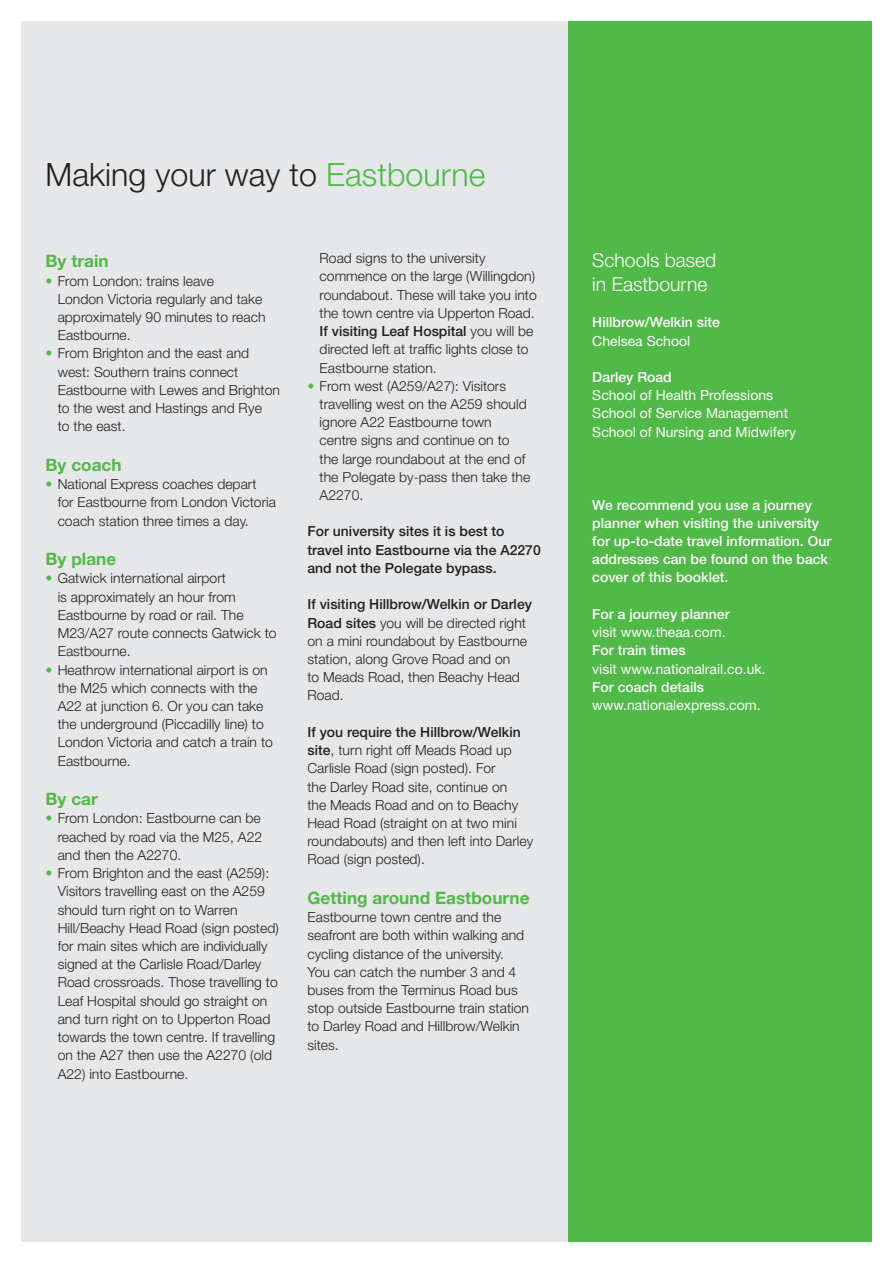
<style>
.page{position:relative;width:893px;height:1263px;background:#fff}
.page>*{position:absolute;margin:0;border:0;box-sizing:border-box;transform-origin:0 0}
.t1{font:300 32.1px "Helvetica Neue";color:#231f20}
.t2{font:300 19.35px/23.5px "Helvetica Neue";color:#fff}
.t3{font:700 17.1px "Helvetica Neue";color:#51b948}
.t4{font:300 13.95px/18.1px "Helvetica Neue";color:#231f20}
.t5{font:500 13.95px/18.1px "Helvetica Neue";color:#fff}
.t6{font:13.95px/18.1px "Helvetica Neue";color:#fff}
.t7{font:500 13.95px/18.1px "Helvetica Neue";color:#231f20}
.s1{color:#51b948}
.s2{font-weight:500}
</style>
<div class="page">
<div style="left:21px;top:21px;width:547px;height:1221px;background:#e6e7e9"></div>
<div style="left:568px;top:21px;width:304px;height:1221px;background:#51b948"></div>
<h1 class="t1" style="left:46px;top:155px;width:442px">Making your way to <span class="s1">Eastbourne</span></h1>
<p class="t3" style="left:46px;top:251px;width:65px">By train</p>
<p class="t4" style="left:58px;top:271px;width:209px;text-indent:-12px"><span class="s1">•</span> From London: trains leave<br>London Victoria regularly and take approximately 90 minutes to reach<br>Eastbourne.</p>
<p class="t4" style="left:58px;top:344px;width:224px;text-indent:-12px"><span class="s1">•</span> From Brighton and the east and west: Southern trains connect<br>Eastbourne with Lewes and Brighton to the west and Hastings and Rye<br>to the east.</p>
<p class="t3" style="left:46px;top:454px;width:78px">By coach</p>
<p class="t4" style="left:58px;top:475px;width:220px;text-indent:-12px"><span class="s1">•</span> National Express coaches depart<br>for Eastbourne from London Victoria coach station three times a day.</p>
<p class="t3" style="left:46px;top:548px;width:72px">By plane</p>
<p class="t4" style="left:58px;top:569px;width:220px;text-indent:-12px"><span class="s1">•</span> Gatwick international airport<br>is approximately an hour from<br>Eastbourne by road or rail. The<br>M23/A27 route connects Gatwick to<br>Eastbourne.</p>
<p class="t4" style="left:58px;top:660px;width:217px;text-indent:-12px"><span class="s1">•</span> Heathrow international airport is on the M25 which connects with the<br>A22 at junction 6. Or you can take the underground (Piccadilly line) to<br>London Victoria and catch a train to<br>Eastbourne.</p>
<p class="t3" style="left:46px;top:789px;width:54px">By car</p>
<p class="t4" style="left:58px;top:809px;width:206px;text-align:justify;text-indent:-12px"><span class="s1">•</span> From London: Eastbourne can be reached by road via the M25, A22 and then the A2270.</p>
<p class="t4" style="left:58px;top:864px;width:223px;text-indent:-12px"><span class="s1">•</span> From Brighton and the east (A259):<br>Visitors travelling east on the A259 should turn right on to Warren Hill/Beachy Head Road (sign posted) for main sites which are individually signed at the Carlisle Road/Darley Road crossroads. Those travelling to Leaf Hospital should go straight on and turn right on to Upperton Road towards the town centre. If travelling on the A27 then use the A2270 (old A22) into Eastbourne.</p>
<p class="t4" style="left:320px;top:249px;width:219px">Road signs to the university commence on the large (Willingdon) roundabout. These will take you into the town centre via Upperton Road.<br><span class="s2">If visiting Leaf Hospital</span> you will be directed left at traffic lights close to Eastbourne station.</p>
<p class="t4" style="left:320px;top:376px;width:212px;text-indent:-12px"><span class="s1">•</span> From west (A259/A27): Visitors travelling west on the A259 should ignore A22 Eastbourne town centre signs and continue on to the large roundabout at the end of the Polegate by-pass then take the<br>A2270.</p>
<p class="t7" style="left:307px;top:522px;width:235px">For university sites it is best to travel into Eastbourne via the A2270 and not the Polegate bypass.</p>
<p class="t4" style="left:307px;top:595px;width:226px"><span class="s2">If visiting Hillbrow/Welkin or Darley<br>Road sites</span> you will be directed right on a mini roundabout by Eastbourne station, along Grove Road and on<br>to Meads Road, then Beachy Head<br>Road.</p>
<p class="t4" style="left:307px;top:722px;width:227px"><span class="s2">If you require the Hillbrow/Welkin site</span>, turn right off Meads Road up<br>Carlisle Road (sign posted). For<br>the Darley Road site, continue on<br>the Meads Road and on to Beachy<br>Head Road (straight on at two mini roundabouts) and then left into Darley<br>Road (sign posted).</p>
<p class="t3" style="left:307px;top:887px;width:224px">Getting around Eastbourne</p>
<p class="t4" style="left:307px;top:908px;width:223px">Eastbourne town centre and the seafront are both within walking and cycling distance of the university.<br>You can catch the number 3 and 4 buses from the Terminus Road bus stop outside Eastbourne train station to Darley Road and Hillbrow/Welkin sites.</p>
<h2 class="t2" style="left:592px;top:248px;width:126px">Schools based in Eastbourne</h2>
<p class="t5" style="left:592px;top:313px;width:129px">Hillbrow/Welkin site</p>
<p class="t6" style="left:592px;top:331px;width:99px">Chelsea School</p>
<p class="t5" style="left:592px;top:368px;width:81px">Darley Road</p>
<p class="t6" style="left:592px;top:386px;width:205px">School of Health Professions<br>School of Service Management<br>School of Nursing and Midwifery</p>
<p class="t5" style="left:592px;top:495px;width:240px">We recommend you use a journey planner when visiting the university for up-to-date travel information. Our addresses can be found on the back cover of this booklet.</p>
<p class="t5" style="left:592px;top:605px;width:139px">For a journey planner</p>
<p class="t6" style="left:592px;top:623px;width:135px">visit www.theaa.com.</p>
<p class="t5" style="left:592px;top:641px;width:95px">For train times</p>
<p class="t6" style="left:592px;top:659px;width:175px">visit www.nationalrail.co.uk.</p>
<p class="t5" style="left:592px;top:677px;width:113px">For coach details</p>
<p class="t6" style="left:592px;top:696px;width:170px">www.nationalexpress.com.</p>
</div>
